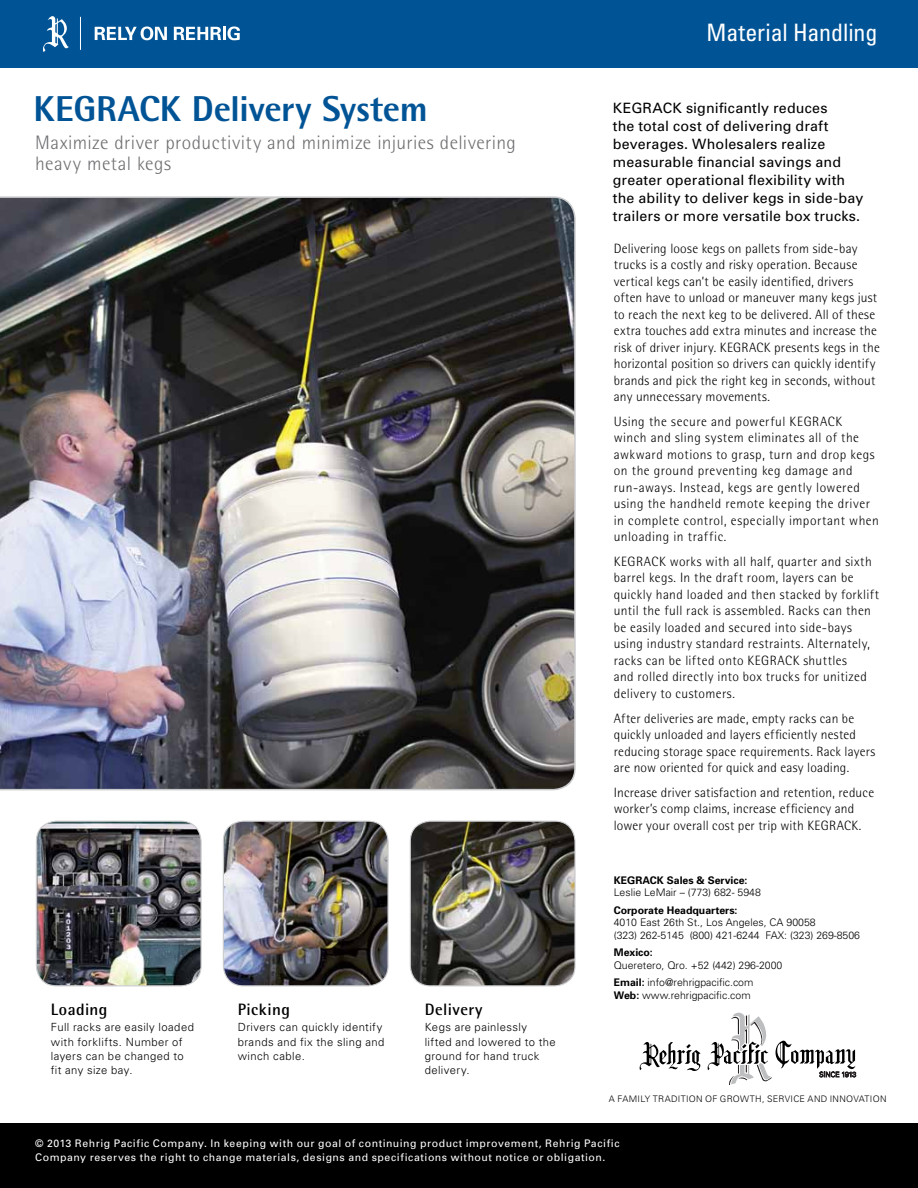
<style>
.page{position:relative;width:918px;height:1188px;background:#fff}
.page>*{position:absolute;margin:0;border:0;box-sizing:border-box;transform-origin:0 0}
.t1{font:800 36px "Rotis Semi Sans";letter-spacing:-.005em;color:#005496}
.t2{font:condensed 24px "Univers";letter-spacing:-.005em;color:#fff}
.t3{font:300 19.5px/21px "Rotis Semi Sans";letter-spacing:.02em;color:#6d6e71}
.t4{font:700 16.5px "Rotis Semi Sans";letter-spacing:.03em;color:#000}
.t5{font:14.25px/18px "Univers";letter-spacing:.01em;color:#000}
.t6{font:300 13.5px/16.5px "Rotis Semi Sans";letter-spacing:.025em;color:#000}
.t7{font:300 11.25px/14.2px "Univers";letter-spacing:.035em;color:#000}
.t8{font:300 10.5px/12.6px "Univers";color:#000}
.t9{font:10.5px/14.2px "Univers";letter-spacing:.05em;color:#fff}
.t10{font:700 10.5px "Univers";color:#000}
.t11{font:300 9px "Univers";letter-spacing:.03em;color:#000}
.s1{font-weight:700}
</style>
<div class="page">
<div style="left:0;top:1124px;width:918px;height:64px;background:#000"></div>
<img style="left:0;top:196px;width:576px;height:594px">
<div style="left:0;top:0;width:918px;height:68px;background:#005496"></div>
<img style="left:36px;top:821px;width:165px;height:165px">
<div style="left:36px;top:821px;width:166px;height:165px;border:1px solid #c9cacc;border-radius:20px"></div>
<img style="left:223px;top:821px;width:165px;height:165px">
<div style="left:223px;top:821px;width:166px;height:165px;border:1px solid #c9cacc;border-radius:20px"></div>
<img style="left:410px;top:821px;width:165px;height:165px">
<div style="left:410px;top:821px;width:166px;height:165px;border:1px solid #c9cacc;border-radius:20px"></div>
<svg style="left:95px;top:26px;width:72px;height:14px"></svg>
<svg style="left:174px;top:26px;width:66px;height:14px"></svg>
<hr style="left:80px;top:17px;width:1px;height:33px;background:#fff">
<svg style="left:43px;top:16px;width:26px;height:36px"></svg>
<svg style="left:639px;top:1042px;width:62px;height:29px"></svg>
<svg style="left:707px;top:1012px;width:149px;height:73px"></svg>
<h1 class="t1" style="left:34px;top:86px;width:396px">KEGRACK Delivery System</h1>
<h3 class="t3" style="left:35px;top:132px;width:482px">Maximize driver productivity and minimize injuries delivering heavy metal kegs</h3>
<p class="t4" style="left:51px;top:999px;width:58px">Loading</p>
<p class="t7" style="left:51px;top:1020px;width:145px">Full racks are easily loaded with forklifts. N umber of layers can be changed to fit any size bay.</p>
<p class="t4" style="left:238px;top:999px;width:54px">Picking</p>
<p class="t7" style="left:238px;top:1020px;width:148px">D rivers can quickly identify brands and fix the sling and winch cable.</p>
<p class="t4" style="left:425px;top:999px;width:59px">Delivery</p>
<p class="t7" style="left:425px;top:1020px;width:132px">Kegs are painlessly lifted and lowered to the ground for hand truck delivery.</p>
<h2 class="t2" style="left:706px;top:18px;width:173px">Material Handling</h2>
<p class="t5" style="left:613px;top:99px;width:252px">KEGRACK significantly reduces<br>the total cost of delivering draft beverages. Wholesalers realize measurable financial savings and greater operational flexibility with the ability to deliver kegs in side-bay trailers or more versatile box trucks.</p>
<p class="t6" style="left:614px;top:240px;width:268px">Delivering loose kegs on pallets from side-bay trucks is a costly and risky operation. Because vertical kegs can’t be easily identified, drivers often have to unload or maneuver many kegs just to reach the next keg to be delivered. All of these extra touches add extra minutes and increase the risk of driver injury. KEGRACK presents kegs in the horizontal position so drivers can quickly identify brands and pick the right keg in seconds, without any unnecessary movements.</p>
<p class="t6" style="left:614px;top:413px;width:267px">Using the secure and powerful KEGRACK<br>winch and sling system eliminates all of the awkward motions to grasp, turn and drop kegs on the ground preventing keg damage and run-aways. Instead, kegs are gently lowered using the handheld remote keeping the driver in complete control, especially important when unloading in traffic.</p>
<p class="t6" style="left:614px;top:553px;width:267px">KEGRACK works with all half, quarter and sixth barrel kegs. In the draft room, layers can be quickly hand loaded and then stacked by forklift until the full rack is assembled. Racks can then be easily loaded and secured into side-bays using industry standard restraints. Alternately, racks can be lifted onto KEGRACK shuttles<br>and rolled directly into box trucks for unitized delivery to customers.</p>
<p class="t6" style="left:614px;top:710px;width:263px">After deliveries are made, empty racks can be quickly unloaded and layers efficiently nested reducing storage space requirements. Rack layers are now oriented for quick and easy loading.</p>
<p class="t6" style="left:614px;top:784px;width:262px">Increase driver satisfaction and retention, reduce worker’s comp claims, increase efficiency and lower your overall cost per trip with KEGRACK.</p>
<p class="t10" style="left:614px;top:873px;width:135px">Kegrack Sales &amp; Service:</p>
<p class="t8" style="left:614px;top:886px;width:149px">Leslie LeM air – (773) 682- 5948</p>
<p class="t10" style="left:614px;top:903px;width:125px">Corporate Headquarters:</p>
<p class="t8" style="left:614px;top:916px;width:248px">4010 East 26th St., Los Angeles, CA 90058<br>(323) 262-5145 (800) 421-6244 FAX: (323) 269-8506</p>
<p class="t10" style="left:614px;top:946px;width:41px">Mexico:</p>
<p class="t8" style="left:614px;top:956px;width:170px;line-height:17.4px">Queretero, Qro. +52 (442) 296-2000<br><span class="s1">Email:</span> info@rehrigpacific.com</p>
<p class="t8" style="left:614px;top:989px;width:138px"><span class="s1">Web:</span> www.rehrigpacific.com</p>
<p class="t11" style="left:609px;top:1094px;width:279px">A family tradition of growth, service and innovation</p>
<p class="t9" style="left:35px;top:1136px;width:586px">© 2013 Rehrig Pacific Company. In keeping with our goal of continuing product improvement, Rehrig Pacific<br>Company reserves the right to change materials, designs and specifications without notice or obligation.</p>
</div>
